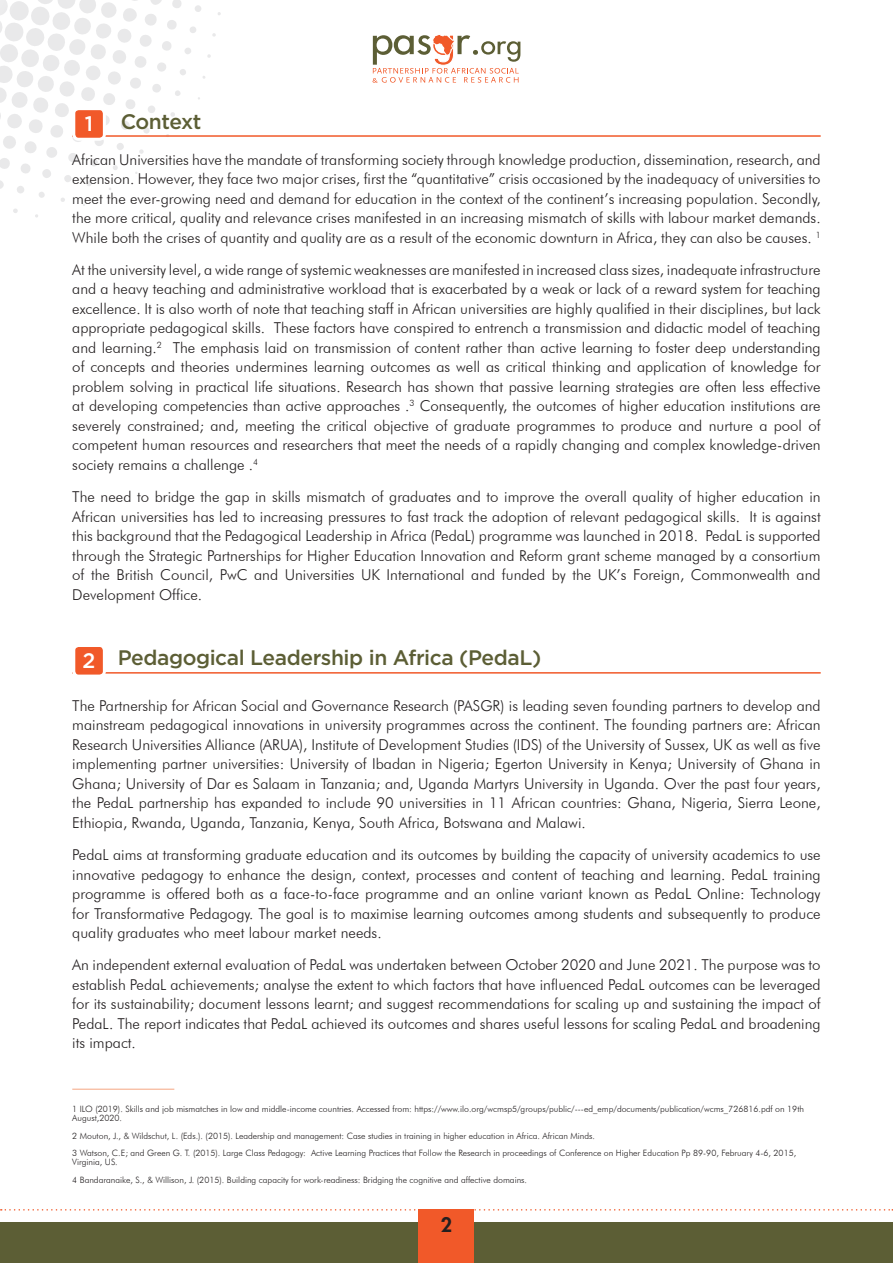
<style>
.page{position:relative;width:893px;height:1263px;background:#fff}
.page>*{position:absolute;margin:0;border:0;box-sizing:border-box;transform-origin:0 0}
.t1{font:500 21px "Gotham";letter-spacing:-.02em;color:#5c5e35}
.t2{font:500 21px "Gotham";color:#fff}
.t3{font:800 19.5px "Futura Std";color:#231f20}
.t4{font:300 15px/19.5px "Futura BT";color:#231f20;text-align:justify}
.t5{font:300 8.7px/17.5px "Futura BT";color:#231f20}
</style>
<div class="page">
<div style="left:0;top:1222px;width:893px;height:41px;background:#5c5e35"></div>
<div style="left:419px;top:1209px;width:55px;height:54px;background:#f15929"></div>
<svg style="left:1px;top:1209px;width:892px;height:1px"></svg>
<svg style="left:0;top:0;width:221px;height:218px"></svg>
<hr style="left:72px;top:1089px;width:102px;height:1px;background:#f6af8f">
<svg style="left:373px;top:35px;width:147px;height:48px"></svg>
<hr style="left:72px;top:135px;width:749px;height:2px;background:#f15929">
<div style="left:74px;top:109px;width:30px;height:30px;background:#f15929;border-radius:5px"></div>
<div style="left:72px;top:107px;width:34px;height:34px;border:3px solid #fff;border-radius:5px"></div>
<hr style="left:72px;top:672px;width:749px;height:2px;background:#f15929">
<div style="left:74px;top:645px;width:30px;height:31px;background:#f15929;border-radius:5px"></div>
<div style="left:72px;top:644px;width:34px;height:34px;border:3px solid #fff;border-radius:5px"></div>
<p class="t2" style="left:85px;top:110px;width:10px">1</p>
<p class="t1" style="left:121px;top:107px;width:82px">Context</p>
<p class="t4" style="left:72px;top:149px;width:750px">African Universities have the mandate of transforming society through knowledge production, dissemination, research, and extension. However, they face two major crises, first the “quantitative” crisis occasioned by the inadequacy of universities to meet the ever-growing need and demand for education in the context of the continent’s increasing population. Secondly, the more critical, quality and relevance crises manifested in an increasing mismatch of skills with labour market demands.<br>While both the crises of quantity and quality are as a result of the economic downturn in Africa, they can also be causes. <sup>1</sup></p>
<p class="t4" style="left:72px;top:260px;width:750px">At the university level, a wide range of systemic weaknesses are manifested in increased class sizes, inadequate infrastructure and a heavy teaching and administrative workload that is exacerbated by a weak or lack of a reward system for teaching excellence. It is also worth of note that teaching staff in African universities are highly qualified in their disciplines, but lack appropriate pedagogical skills. These factors have conspired to entrench a transmission and didactic model of teaching and learning.<sup>2</sup> The emphasis laid on transmission of content rather than active learning to foster deep understanding of concepts and theories undermines learning outcomes as well as critical thinking and application of knowledge for problem solving in practical life situations. Research has shown that passive learning strategies are often less effective at developing competencies than active approaches .<sup>3</sup> Consequently, the outcomes of higher education institutions are severely constrained; and, meeting the critical objective of graduate programmes to produce and nurture a pool of competent human resources and researchers that meet the needs of a rapidly changing and complex knowledge-driven society remains a challenge .<sup>4</sup></p>
<p class="t4" style="left:72px;top:487px;width:750px">The need to bridge the gap in skills mismatch of graduates and to improve the overall quality of higher education in African universities has led to increasing pressures to fast track the adoption of relevant pedagogical skills. It is against this background that the Pedagogical Leadership in Africa (PedaL) programme was launched in 2018. PedaL is supported through the Strategic Partnerships for Higher Education Innovation and Reform grant scheme managed by a consortium of the British Council, PwC and Universities UK International and funded by the UK’s Foreign, Commonwealth and Development Office.</p>
<p class="t2" style="left:83px;top:647px;width:14px">2</p>
<p class="t1" style="left:118px;top:644px;width:425px">Pedagogical Leadership in Africa (PedaL)</p>
<p class="t4" style="left:72px;top:695px;width:750px">The Partnership for African Social and Governance Research (PASGR) is leading seven founding partners to develop and mainstream pedagogical innovations in university programmes across the continent. The founding partners are: African Research Universities Alliance (ARUA), Institute of Development Studies (IDS) of the University of Sussex, UK as well as five implementing partner universities: University of Ibadan in Nigeria; Egerton University in Kenya; University of Ghana in Ghana; University of Dar es Salaam in Tanzania; and, Uganda Martyrs University in Uganda. Over the past four years, the PedaL partnership has expanded to include 90 universities in 11 African countries: Ghana, Nigeria, Sierra Leone, Ethiopia, Rwanda, Uganda, Tanzania, Kenya, South Africa, Botswana and Malawi.</p>
<p class="t4" style="left:72px;top:845px;width:750px">PedaL aims at transforming graduate education and its outcomes by building the capacity of university academics to use innovative pedagogy to enhance the design, context, processes and content of teaching and learning. PedaL training programme is offered both as a face-to-face programme and an online variant known as PedaL Online: Technology for Transformative Pedagogy. The goal is to maximise learning outcomes among students and subsequently to produce quality graduates who meet labour market needs.</p>
<p class="t4" style="left:72px;top:955px;width:750px">An independent external evaluation of PedaL was undertaken between October 2020 and June 2021. The purpose was to establish PedaL achievements; analyse the extent to which factors that have influenced PedaL outcomes can be leveraged for its sustainability; document lessons learnt; and suggest recommendations for scaling up and sustaining the impact of PedaL. The report indicates that PedaL achieved its outcomes and shares useful lessons for scaling PedaL and broadening its impact.</p>
<p class="t5" style="left:72px;top:1104px;width:733px;line-height:9px">1 ILO (2019). Skills and job mismatches in low and middle-income countries. Accessed from: https://www.ilo.org/wcmsp5/groups/public/---ed_emp/documents/publication/wcms_726816.pdf on 19th<br>August,2020.</p>
<p class="t5" style="left:72px;top:1127px;width:725px">2 Mouton, J., &amp; Wildschut, L. (Eds.). (2015). Leadership and management: Case studies in training in higher education in Africa. African Minds.<br>3 Watson, C.E; and Green G. T. (2015). Large Class Pedagogy: Active Learning Practices that Follow the Research in proceedings of Conference on Higher Education Pp 89-90, February 4-6, 2015,</p>
<p class="t5" style="left:72px;top:1153px;width:456px">Virginia, US.<br>4 Bandaranaike, S., &amp; Willison, J. (2015). Building capacity for work-readiness: Bridging the cognitive and affective domains.</p>
<p class="t3" style="left:441px;top:1212px;width:13px">2</p>
</div>
